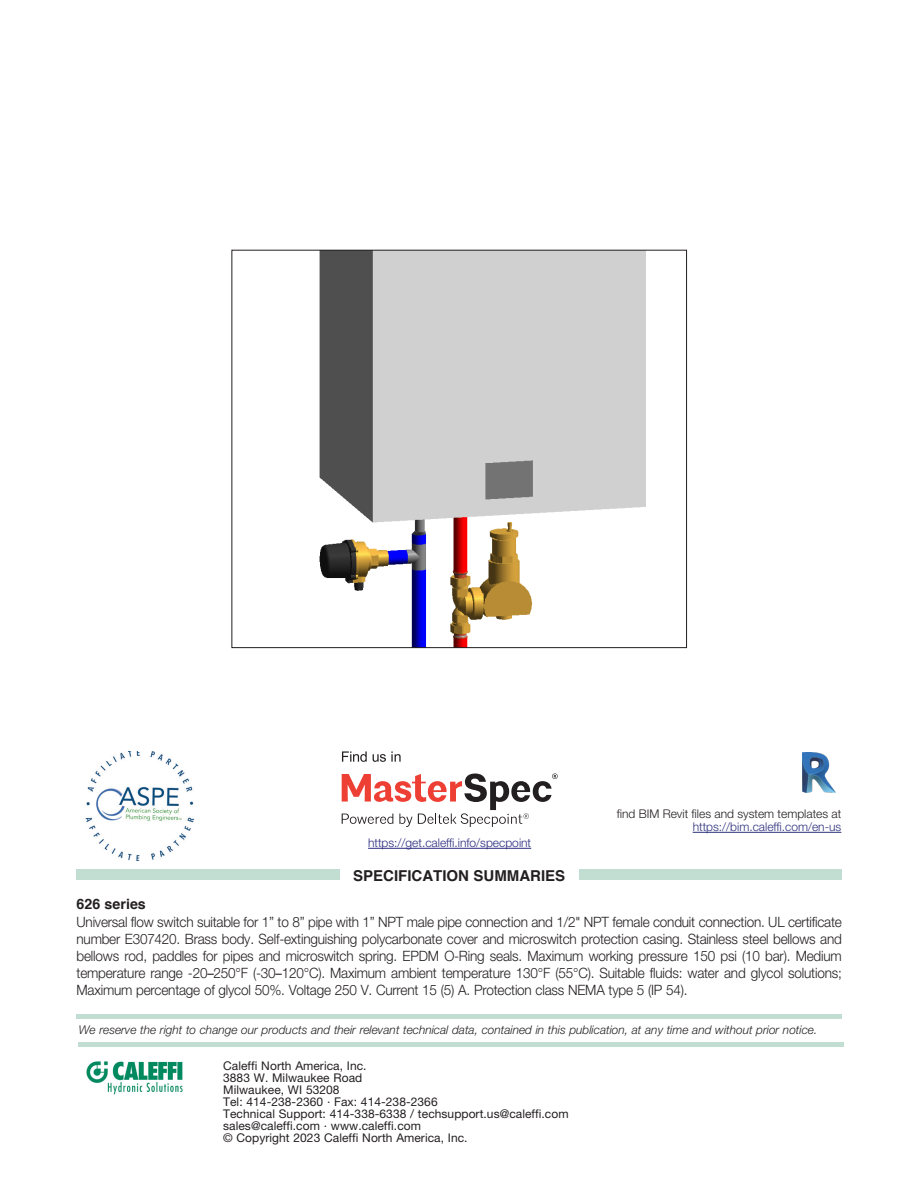
<style>
.page{position:relative;width:918px;height:1188px;background:#fff}
.page>*{position:absolute;margin:0;border:0;box-sizing:border-box;transform-origin:0 0}
.Normale{font:700 15px "Helvetica";color:#231f20}
.Normale-2{font:300 14.25px/17.1px "Helvetica Neue LT Std";letter-spacing:-.015em;color:#231f20;text-align:justify;scale:.95 1}
.Normale-3{font:700 14.25px "Helvetica";color:#231f20}
.Normale-4{font:12px/12px "Helvetica Neue LT Std";letter-spacing:.005em;color:#231f20}
.Normale-5{font:italic 300 12px "Helvetica Neue LT Std";color:#231f20}
.t1{font:300 12px/13.5px "Helvetica Neue LT Std";color:#231f20;text-align:right}
.t2{font:300 12px "Helvetica Neue LT Std";color:#2a2c7d}
.s1{color:#2c317c}
.s2{font-weight:400;font-size:13.5px}
</style>
<div class="page">
<hr style="left:77px;top:1014px;width:765px;height:4px;background:#c2ddd1">
<div style="left:77px;top:869px;width:765px;height:11px;background:#c2ddd1"></div>
<div style="left:340px;top:868px;width:238px;height:20px;background:#fff"></div>
<img style="left:86px;top:1061px;width:97px;height:34px">
<hr style="left:78px;top:1042px;width:765px;height:4px;background:#c2ddd1">
<img style="left:319px;top:252px;width:327px;height:394px">
<hr style="left:368px;top:848px;width:163px;height:1px;background:#2a2c7d">
<hr style="left:693px;top:832px;width:148px;height:1px;background:#2c317c">
<img style="left:802px;top:752px;width:34px;height:41px">
<img style="left:85px;top:751px;width:110px;height:109px">
<svg style="left:342px;top:773px;width:216px;height:54px"></svg>
<svg style="left:342px;top:751px;width:25px;height:11px"></svg>
<svg style="left:373px;top:751px;width:28px;height:11px"></svg>
<p class="t2" style="left:368px;top:835px;width:165px">https://get.caleffi.info/specpoint</p>
<p class="Normale" style="left:353px;top:866px;width:214px">SPECIFICATION SUMMARIES</p>
<p class="t1" style="left:617px;top:806px;width:226px">find BIM Revit files and system templates at <span class="s1">https://bim.caleffi.com/en-us</span></p>
<p class="Normale-3" style="left:77px;top:895px;width:71px">626 series</p>
<p class="Normale-2" style="left:77px;top:913px;width:807px">Universal flow switch suitable for 1” to 8” pipe with 1” NPT male pipe connection and 1/2" NPT female conduit connection. UL certificate number E307420. Brass body. Self-extinguishing polycarbonate cover and microswitch protection casing. Stainless steel bellows and bellows rod, paddles for pipes and microswitch spring. EPDM O-Ring seals. Maximum working pressure 150 psi (10 bar). Medium temperature range -20<span class="s2">–</span>250°F (-30<span class="s2">–</span>120°C). Maximum ambient temperature 130°F (55°C). Suitable fluids: water and glycol solutions; Maximum percentage of glycol 50%. Voltage 250 V. Current 15 (5) A. Protection class NEMA type 5 (IP 54).</p>
<p class="Normale-5" style="left:79px;top:1023px;width:740px">We reserve the right to change our products and their relevant technical data, contained in this publication, at any time and without prior notice.</p>
<p class="Normale-4" style="left:223px;top:1060px;width:145px">Caleffi North America, Inc.</p>
<p class="Normale-4" style="left:223px;top:1072px;width:141px">3883 W. Milwaukee Road</p>
<p class="Normale-4" style="left:223px;top:1084px;width:118px">Milwaukee, WI 53208</p>
<p class="Normale-4" style="left:223px;top:1096px;width:347px">Tel: 414-238-2360 · Fax: 414-238-2366<br>Technical Support: 414-338-6338 / techsupport.us@caleffi.com</p>
<p class="Normale-4" style="left:223px;top:1120px;width:199px">sales@caleffi.com · www.caleffi.com</p>
<p class="Normale-4" style="left:223px;top:1132px;width:246px">© Copyright 2023 Caleffi North America, Inc.</p>
</div>
